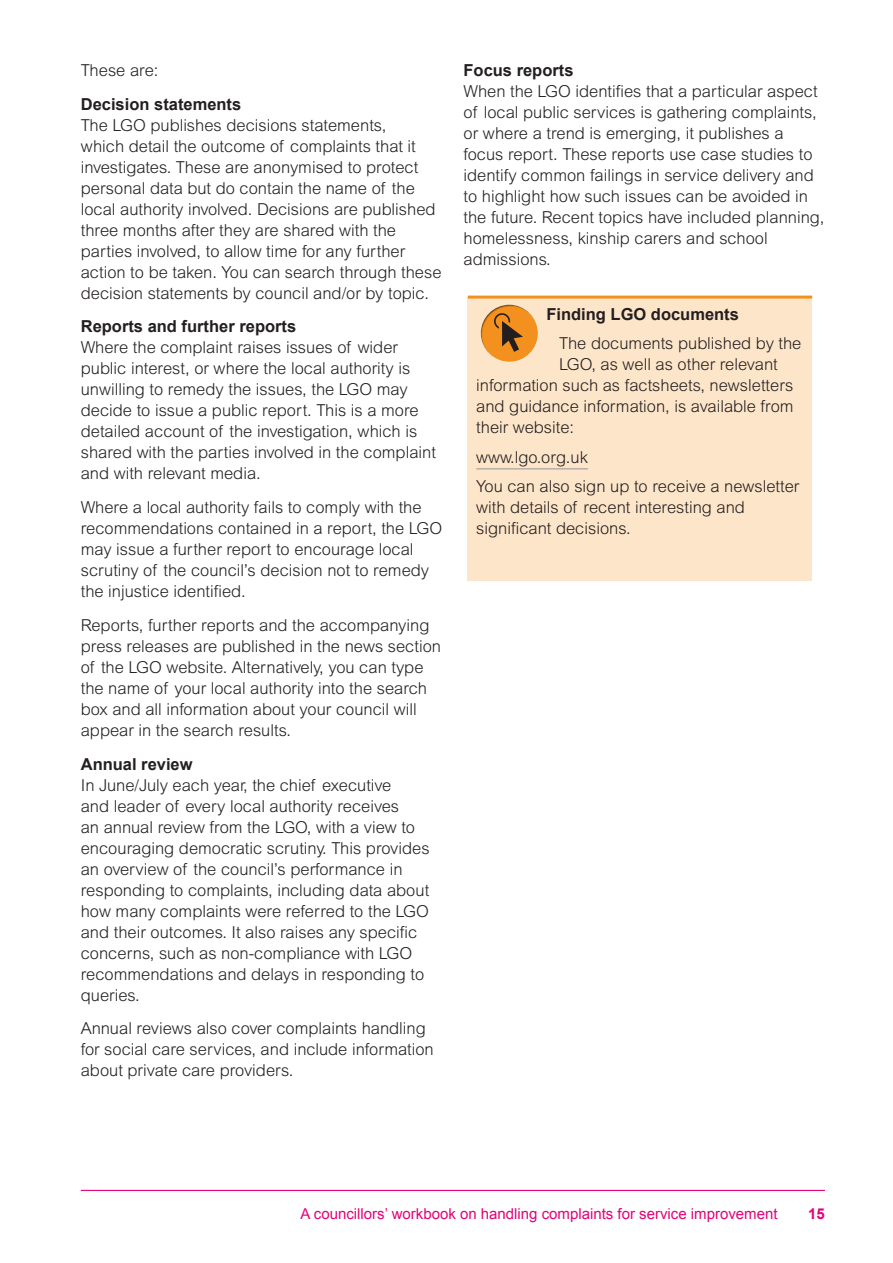
<style>
.page{position:relative;width:893px;height:1263px;background:#fff}
.page>*{position:absolute;margin:0;border:0;box-sizing:border-box;transform-origin:0 0}
.A4_Body{font:300 16.5px/21px "Arial MT Std";color:#231f20}
.info_box_orange_-con{font:300 16.5px/21px "Arial MT Std";color:#231f20}
.A4_Minor_subhead{font:700 16.5px "Arial";color:#231f20}
.info_box_orange{font:700 16.5px "Arial";color:#231f20}
.t1{font:15px "Arial";color:#e40278}
.t2{font:700 15px "Arial";color:#e40278}
</style>
<div class="page">
<hr style="left:81px;top:1190px;width:744px;height:1px;background:#e40278">
<div style="left:468px;top:297px;width:344px;height:40px;background:#fde5c9"></div>
<hr style="left:468px;top:296px;width:344px;height:3px;background:#f4901d">
<div style="left:468px;top:327px;width:344px;height:124px;background:#fde5c9"></div>
<div style="left:468px;top:440px;width:344px;height:40px;background:#fde5c9"></div>
<hr style="left:476px;top:468px;width:112px;height:1px;background:#939598">
<div style="left:468px;top:470px;width:344px;height:82px;background:#fde5c9"></div>
<div style="left:468px;top:541px;width:344px;height:40px;background:#fde5c9"></div>
<div style="left:479px;top:303px;width:60px;height:60px;background:#231f20;opacity:.75"></div>
<svg style="left:494px;top:313px;width:29px;height:39px"></svg>
<p class="A4_Body" style="left:81px;top:59px;width:79px">These are:</p>
<p class="A4_Minor_subhead" style="left:81px;top:93px;width:162px">Decision statements</p>
<p class="A4_Body" style="left:81px;top:114px;width:362px">The LGO publishes decisions statements,<br>which detail the outcome of complaints that it investigates. These are anonymised to protect personal data but do contain the name of the local authority involved. Decisions are published three months after they are shared with the parties involved, to allow time for any further action to be taken. You can search through these decision statements by council and/or by topic.</p>
<p class="A4_Minor_subhead" style="left:81px;top:316px;width:217px">Reports and further reports</p>
<p class="A4_Body" style="left:81px;top:337px;width:357px">Where the complaint raises issues of wider public interest, or where the local authority is unwilling to remedy the issues, the LGO may decide to issue a public report. This is a more detailed account of the investigation, which is shared with the parties involved in the complaint and with relevant media.</p>
<p class="A4_Body" style="left:81px;top:497px;width:363px">Where a local authority fails to comply with the recommendations contained in a report, the LGO may issue a further report to encourage local scrutiny of the council’s decision not to remedy the injustice identified.</p>
<p class="A4_Body" style="left:81px;top:614px;width:362px">Reports, further reports and the accompanying press releases are published in the news section of the LGO website. Alternatively, you can type the name of your local authority into the search box and all information about your council will appear in the search results.</p>
<p class="A4_Minor_subhead" style="left:81px;top:753px;width:113px">Annual review</p>
<p class="A4_Body" style="left:81px;top:774px;width:350px">In June/July each year, the chief executive<br>and leader of every local authority receives<br>an annual review from the LGO, with a view to encouraging democratic scrutiny. This provides an overview of the council’s performance in responding to complaints, including data about how many complaints were referred to the LGO and their outcomes. It also raises any specific concerns, such as non-compliance with LGO recommendations and delays in responding to queries.</p>
<p class="A4_Body" style="left:81px;top:1018px;width:354px">Annual reviews also cover complaints handling for social care services, and include information about private care providers.</p>
<p class="A4_Minor_subhead" style="left:463px;top:59px;width:112px">Focus reports</p>
<p class="A4_Body" style="left:463px;top:80px;width:362px">When the LGO identifies that a particular aspect of local public services is gathering complaints, or where a trend is emerging, it publishes a focus report. These reports use case studies to identify common failings in service delivery and to highlight how such issues can be avoided in the future. Recent topics have included planning, homelessness, kinship carers and school admissions.</p>
<p class="info_box_orange" style="left:546px;top:303px;width:194px">Finding LGO documents</p>
<p class="info_box_orange_-con" style="left:559px;top:333px;width:244px">The documents published by the</p>
<p class="info_box_orange_-con" style="left:559px;top:354px;width:220px">LGO, as well as other relevant</p>
<p class="info_box_orange_-con" style="left:476px;top:375px;width:319px">information such as factsheets, newsletters</p>
<p class="info_box_orange_-con" style="left:476px;top:396px;width:319px">and guidance information, is available from</p>
<p class="info_box_orange_-con" style="left:476px;top:417px;width:99px">their website:</p>
<p class="info_box_orange_-con" style="left:476px;top:446px;width:113px">www.lgo.org.uk</p>
<p class="info_box_orange_-con" style="left:476px;top:476px;width:325px">You can also sign up to receive a newsletter with details of recent interesting and significant decisions.</p>
<p class="t1" style="left:300px;top:1203px;width:479px">A councillors’ workbook on handling complaints for service improvement</p>
<p class="t2" style="left:808px;top:1203px;width:18px">15</p>
</div>
